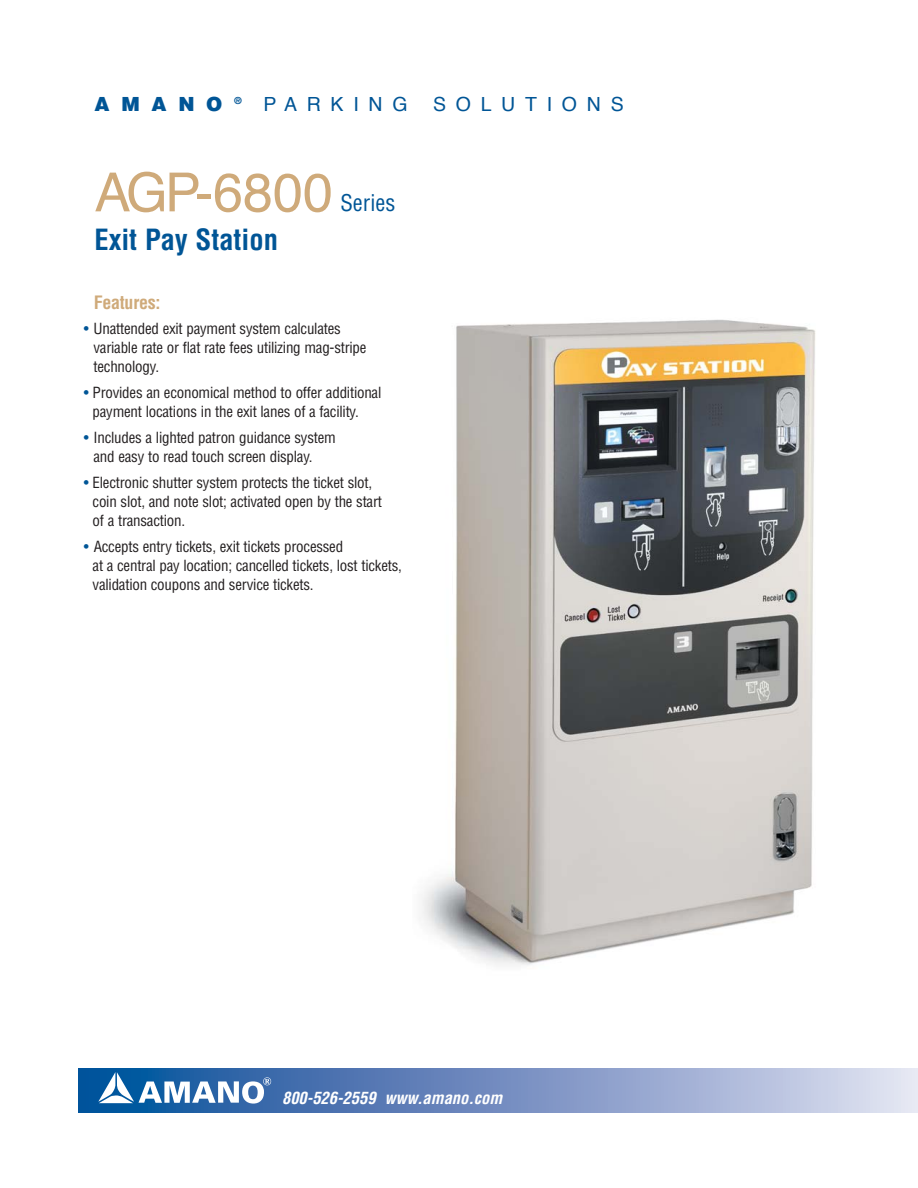
<style>
.page{position:relative;width:918px;height:1188px;background:#fff}
.page>*{position:absolute;margin:0;border:0;box-sizing:border-box;transform-origin:0 0}
.t1{font:54px "Helvetica";color:#cfaa7a}
.t2{font:700 condensed 28.5px "Helvetica";color:#005596}
.t3{font:condensed 22.5px "Helvetica";color:#005596}
.t4{font:19.5px "Helvetica";letter-spacing:.5em;color:#005596}
.t5{font:700 condensed 18px "Helvetica";letter-spacing:-.015em;color:#cfaa7a}
.t6{font:italic 700 condensed 16.5px "Helvetica";color:#fff}
.t7{font:condensed 15px/18.8px "Helvetica";letter-spacing:-.015em;color:#231f20}
.s1{font-weight:900}
.s2{color:#005596}
</style>
<div class="page">
<div style="left:78px;top:1069px;width:840px;height:44px;background:linear-gradient(to right,#004796,#e5ddef)"></div>
<svg style="left:98px;top:1072px;width:173px;height:32px"></svg>
<img style="left:422px;top:319px;width:394px;height:646px">
<p class="t4" style="left:94px;top:96px;width:315px"><span class="s1">AMANO</span> <sup>®</sup> PARKING</p>
<p class="t4" style="left:433px;top:96px;width:192px">SOLUTIONS</p>
<p class="t1" style="left:94px;top:170px;width:240px">AGP-6800</p>
<p class="t2" style="left:94px;top:229px;width:185px">Exit Pay Station</p>
<p class="t3" style="left:340px;top:194px;width:56px">Series</p>
<p class="t5" style="left:94px;top:296px;width:68px">Features:</p>
<p class="t7" style="left:94px;top:321px;width:275px;text-indent:-10px"><span class="s2">•</span> Unattended exit payment system calculates variable rate or flat rate fees utilizing mag-stripe technology.</p>
<p class="t7" style="left:93px;top:385px;width:290px;text-indent:-9px"><span class="s2">•</span> Provides an economical method to offer additional payment locations in the exit lanes of a facility.</p>
<p class="t7" style="left:94px;top:430px;width:244px;text-indent:-10px"><span class="s2">•</span> Includes a lighted patron guidance system and easy to read touch screen display.</p>
<p class="t7" style="left:93px;top:475px;width:291px;text-indent:-9px"><span class="s2">•</span> Electronic shutter system protects the ticket slot, coin slot, and note slot; activated open by the start of a transaction.</p>
<p class="t7" style="left:93px;top:539px;width:311px;text-indent:-9px"><span class="s2">•</span> Accepts entry tickets, exit tickets processed<br>at a central pay location; cancelled tickets, lost tickets, validation coupons and service tickets.</p>
<p class="t6" style="left:282px;top:1092px;width:225px">800-526-2559 www.amano.com</p>
</div>
